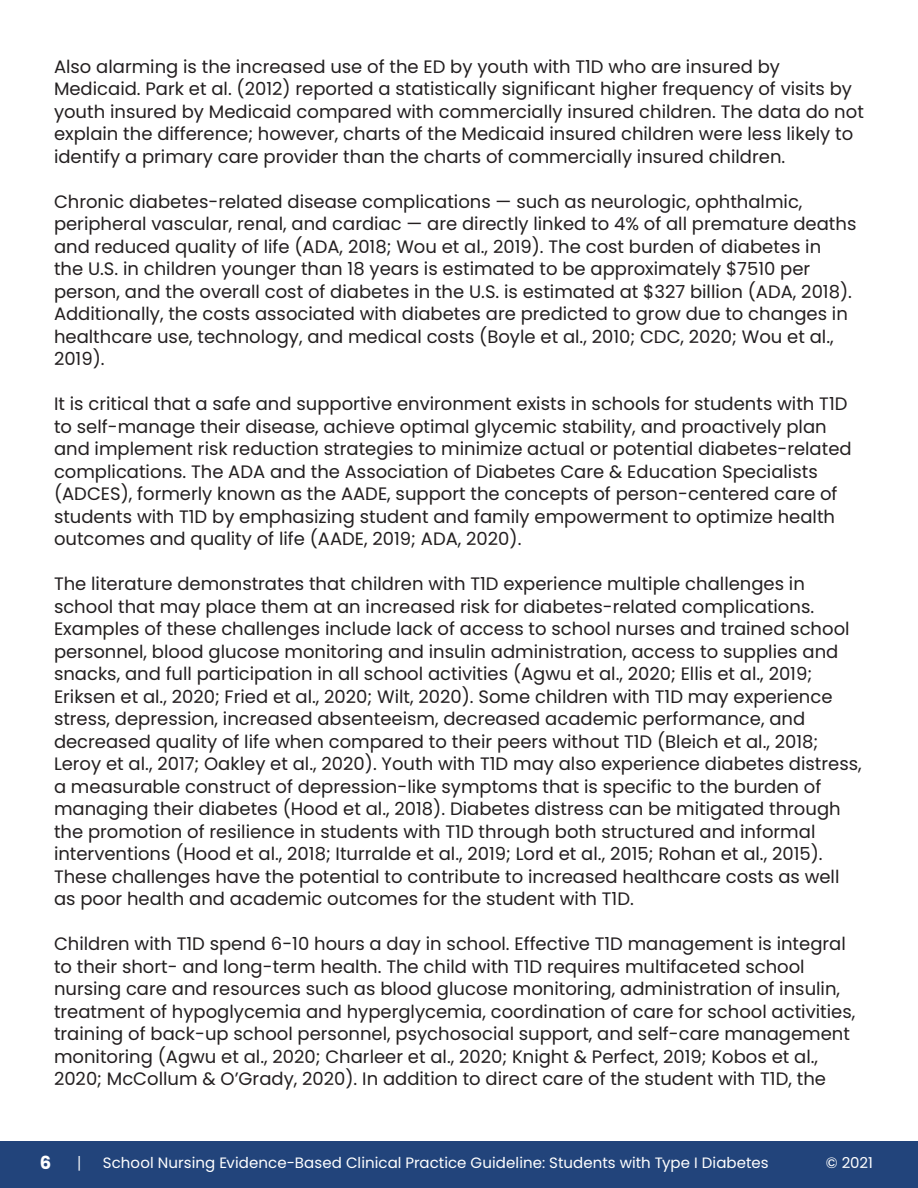
<style>
.page{position:relative;width:918px;height:1188px;background:#fff}
.page>*{position:absolute;margin:0;border:0;box-sizing:border-box;transform-origin:0 0}
.t1{font:18px/22.5px "Poppins";color:#231f20}
.t2{font:700 18px "Poppins";color:#fff}
.t3{font:300 16.5px "Poppins";color:#fff}
.t4{font:15px "Poppins";letter-spacing:.005em;color:#fff}
</style>
<div class="page">
<div style="left:0;top:1141px;width:918px;height:47px;background:#22447b"></div>
<p class="t1" style="left:54px;top:55px;width:811px">Also alarming is the increased use of the ED by youth with T1D who are insured by Medicaid. Park et al. (2012) reported a statistically significant higher frequency of visits by youth insured by Medicaid compared with commercially insured children. The data do not explain the difference; however, charts of the Medicaid insured children were less likely to identify a primary care provider than the charts of commercially insured children.</p>
<p class="t1" style="left:54px;top:190px;width:804px">Chronic diabetes-related disease complications — such as neurologic, ophthalmic, peripheral vascular, renal, and cardiac — are directly linked to 4% of all premature deaths and reduced quality of life (ADA, 2018; Wou et al., 2019). The cost burden of diabetes in<br>the U.S. in children younger than 18 years is estimated to be approximately $7510 per person, and the overall cost of diabetes in the U.S. is estimated at $327 billion (ADA, 2018).<br>Additionally, the costs associated with diabetes are predicted to grow due to changes in healthcare use, technology, and medical costs (Boyle et al., 2010; CDC, 2020; Wou et al., 2019).</p>
<p class="t1" style="left:54px;top:393px;width:799px">It is critical that a safe and supportive environment exists in schools for students with T1D to self-manage their disease, achieve optimal glycemic stability, and proactively plan and implement risk reduction strategies to minimize actual or potential diabetes-related complications. The ADA and the Association of Diabetes Care &amp; Education Specialists (ADCES), formerly known as the AADE, support the concepts of person-centered care of students with T1D by emphasizing student and family empowerment to optimize health outcomes and quality of life (AADE, 2019; ADA, 2020).</p>
<p class="t1" style="left:54px;top:573px;width:809px">The literature demonstrates that children with T1D experience multiple challenges in school that may place them at an increased risk for diabetes-related complications.<br>Examples of these challenges include lack of access to school nurses and trained school personnel, blood glucose monitoring and insulin administration, access to supplies and snacks, and full participation in all school activities (Agwu et al., 2020; Ellis et al., 2019; Eriksen et al., 2020; Fried et al., 2020; Wilt, 2020). Some children with T1D may experience stress, depression, increased absenteeism, decreased academic performance, and decreased quality of life when compared to their peers without T1D (Bleich et al., 2018; Leroy et al., 2017; Oakley et al., 2020). Youth with T1D may also experience diabetes distress, a measurable construct of depression-like symptoms that is specific to the burden of managing their diabetes (Hood et al., 2018). Diabetes distress can be mitigated through the promotion of resilience in students with T1D through both structured and informal interventions (Hood et al., 2018; Iturralde et al., 2019; Lord et al., 2015; Rohan et al., 2015).<br>These challenges have the potential to contribute to increased healthcare costs as well as poor health and academic outcomes for the student with T1D.</p>
<p class="t1" style="left:54px;top:933px;width:803px">Children with T1D spend 6-10 hours a day in school. Effective T1D management is integral to their short- and long-term health. The child with T1D requires multifaceted school nursing care and resources such as blood glucose monitoring, administration of insulin, treatment of hypoglycemia and hyperglycemia, coordination of care for school activities, training of back-up school personnel, psychosocial support, and self-care management monitoring (Agwu et al., 2020; Charleer et al., 2020; Knight &amp; Perfect, 2019; Kobos et al., 2020; McCollum &amp; O’Grady, 2020). In addition to direct care of the student with T1D, the</p>
<p class="t2" style="left:40px;top:1153px;width:13px">6</p>
<p class="t3" style="left:77px;top:1154px;width:6px">|</p>
<p class="t4" style="left:103px;top:1154px;width:667px">School Nursing Evidence-Based Clinical Practice Guideline: Students with Type I Diabetes</p>
<p class="t4" style="left:826px;top:1154px;width:48px">© 2021</p>
</div>
